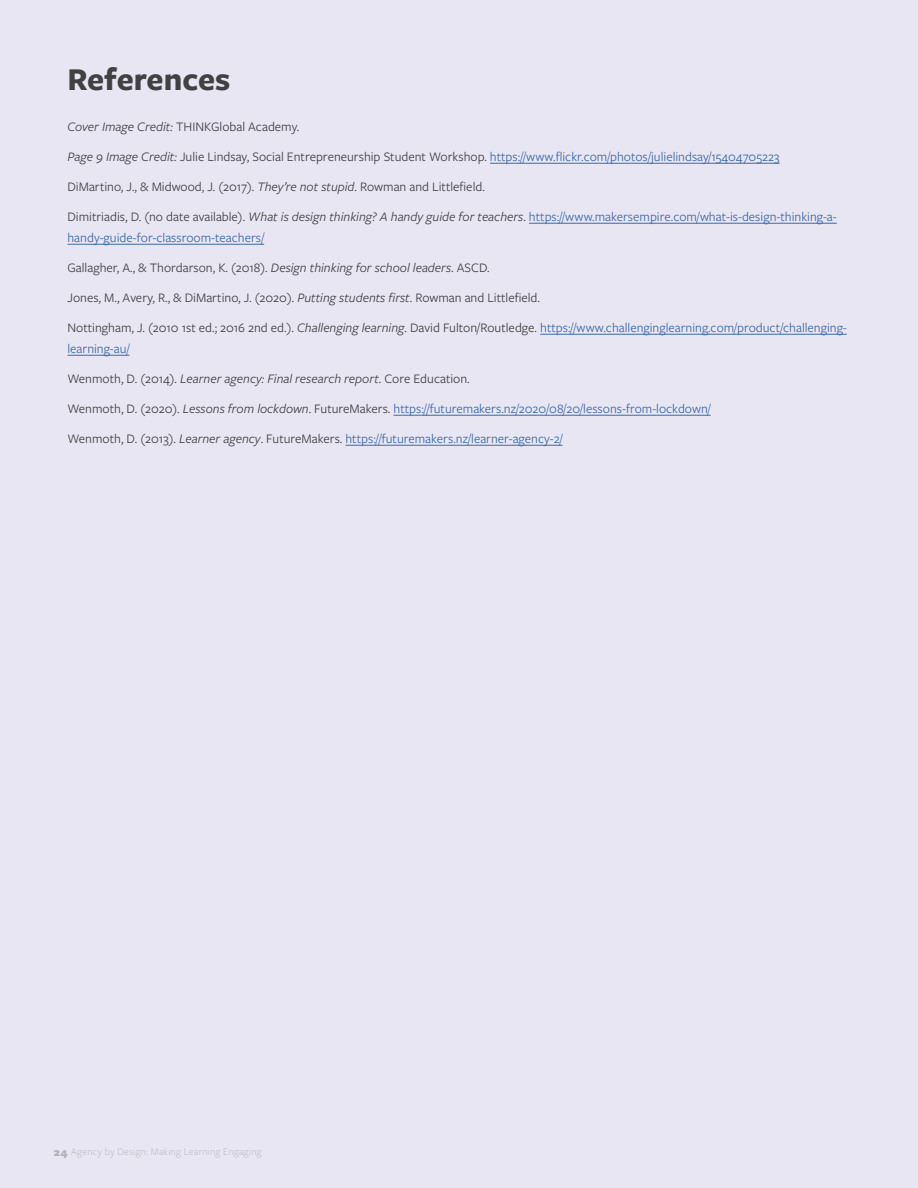
<style>
.page{position:relative;width:918px;height:1188px;background:#e9e6f3}
.page>*{position:absolute;margin:0;border:0;box-sizing:border-box;transform-origin:0 0}
.t1{font:700 33px "Freight Sans Pro";color:#414042}
.t2{font:13.5px/21px "Freight Sans Pro";color:#3a68a5}
.t3{font:13.5px "Freight Sans Pro";color:#414042}
.t4{font:italic 13.5px "Freight Sans Pro";color:#414042}
.t5{font:300 10.5px "Freight Sans Pro";letter-spacing:.025em;color:#b1b3b6}
.s1{font-style:italic}
.s2{font-style:italic;color:#414042}
.s3{color:#414042}
.s4{font-style:normal}
.s5{font-weight:900;font-size:12px}
</style>
<div class="page">
<hr style="left:490px;top:163px;width:290px;height:1px;background:#3a68a5">
<hr style="left:529px;top:223px;width:308px;height:1px;background:#3a68a5">
<hr style="left:68px;top:244px;width:196px;height:1px;background:#3a68a5">
<hr style="left:540px;top:334px;width:307px;height:1px;background:#3a68a5">
<hr style="left:68px;top:355px;width:61px;height:1px;background:#3a68a5">
<hr style="left:394px;top:415px;width:317px;height:1px;background:#3a68a5">
<hr style="left:346px;top:445px;width:217px;height:1px;background:#3a68a5">
<h1 class="t1" style="left:68px;top:67px;width:164px">References</h1>
<p class="t3" style="left:68px;top:122px;width:233px"><span class="s1">Cover Image Credit:</span> THINKGlobal Academy.</p>
<p class="t2" style="left:68px;top:148px;width:714px"><span class="s2">Page 9 Image Credit:</span> <span class="s3">Julie Lindsay, Social Entrepreneurship Student Workshop.</span> https://www.flickr.com/photos/julielindsay/15404705223</p>
<p class="t3" style="left:68px;top:182px;width:419px">DiMartino, J., &amp; Midwood, J. (2017). <span class="s1">They’re not stupid</span>. Rowman and Littlefield.</p>
<p class="t2" style="left:68px;top:208px;width:771px"><span class="s3">Dimitriadis, D. (no date available).</span> <span class="s2">What is design thinking? A handy guide for teachers</span><span class="s3">.</span> https://www.makersempire.com/what-is-design-thinking-a&shy;handy-guide-for-classroom-teachers/</p>
<p class="t3" style="left:68px;top:263px;width:424px">Gallagher, A., &amp; Thordarson, K. (2018). <span class="s1">Design thinking for school leaders</span>. ASCD.</p>
<p class="t3" style="left:68px;top:293px;width:474px">Jones, M., Avery, R., &amp; DiMartino, J. (2020). <span class="s1">Putting students first</span>. Rowman and Littlefield.</p>
<p class="t2" style="left:68px;top:319px;width:781px"><span class="s3">Nottingham, J. (2010 1st ed.; 2016 2nd ed.).</span> <span class="s2">Challenging learning</span><span class="s3">. David Fulton/Routledge.</span> https://www.challenginglearning.com/product/challenging&shy;learning-au/</p>
<p class="t4" style="left:68px;top:374px;width:404px"><span class="s4">Wenmoth, D. (2014).</span> Learner agency: Final research report<span class="s4">. Core Education.</span></p>
<p class="t2" style="left:67px;top:400px;width:645px"><span class="s3">Wenmoth, D. (2020).</span> <span class="s2">Lessons from lockdown</span><span class="s3">. FutureMakers.</span> https://futuremakers.nz/2020/08/20/lessons-from-lockdown/</p>
<p class="t2" style="left:68px;top:430px;width:497px"><span class="s3">Wenmoth, D. (2013).</span> <span class="s2">Learner agency</span><span class="s3">. FutureMakers.</span> https://futuremakers.nz/learner-agency-2/</p>
<p class="t5" style="left:54px;top:1147px;width:209px"><span class="s5">24</span> Agency by Design: Making Learning Engaging</p>
</div>
